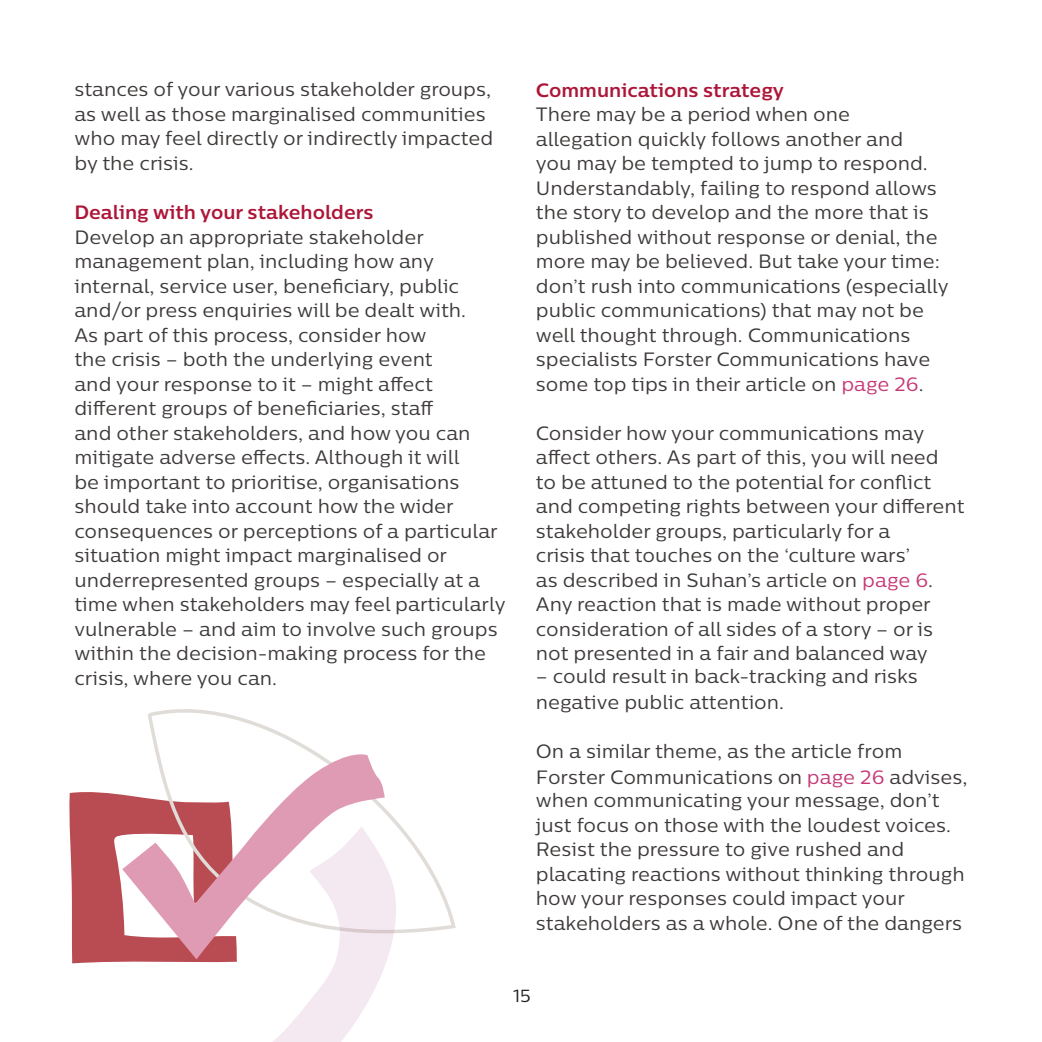
<style>
.page{position:relative;width:1042px;height:1042px;background:#fff}
.page>*{position:absolute;margin:0;border:0;box-sizing:border-box;transform-origin:0 0}
.t1{font:19.25px/24.5px "Centrale Sans";color:#3d3a39}
.t2{font:700 19.25px "Centrale Sans";color:#ad1639}
.t3{font:17.5px "Centrale Sans";color:#231f20}
.s1{color:#c53875}
.s2{font-style:inherit}
</style>
<div class="page">
<svg style="left:148px;top:709px;width:308px;height:224px"></svg>
<svg style="left:148px;top:748px;width:237px;height:40px"></svg>
<svg style="left:69px;top:788px;width:327px;height:254px"></svg>
<p class="t1" style="left:74px;top:77px;width:420px">stances of your various stakeholder groups, as well as those marginalised communities who may feel directly or indirectly impacted by the crisis.</p>
<p class="t2" style="left:74px;top:200px;width:301px">Dealing with your stakeholders</p>
<p class="t1" style="left:74px;top:224px;width:433px">Develop an appropriate stakeholder management plan, including how any internal, service user, beneficiary, public and/or press enquiries will be dealt with.<br>As part of this process, consider how<br>the crisis – both the underlying event<br>and your response to it – might affect different groups of beneficiaries, staff<br>and other stakeholders, and how you can mitigate adverse effects. Although it will<br>be important to prioritise, organisations should take into account how the wider consequences or perceptions of a particular situation might impact marginalised or underrepresented groups – especially at a time when stakeholders may feel particularly vulnerable – and aim to involve such groups within the decision-making process for the crisis, where you can.</p>
<p class="t2" style="left:536px;top:77px;width:250px">Communications strategy</p>
<p class="t1" style="left:536px;top:102px;width:414px">There may be a period when one allegation quickly follows another and<br>you may be tempted to jump to respond.<br>Understandably, failing to respond allows the story to develop and the more that is published without response or denial, the more may be believed. But take your time: don’t rush into communications (especially public communications) that may not be well thought through. Communications specialists Forster Communications have some top tips in their article on <span class="s1">page 26</span>.</p>
<p class="t1" style="left:536px;top:420px;width:430px">Consider how your communications may affect others. As part of this, you will need<br>to be attuned to the potential for conflict and competing rights between your different stakeholder groups, particularly for a<br>crisis that touches on the ‘culture wars’<br>as described in Suhan’s article on <span class="s1">page 6</span>.<br>Any reaction that is made without proper consideration of all sides of a story – or is not presented in a fair and balanced way</p>
<p class="t1" style="left:536px;top:663px;width:383px;line-height:25.9px">– could result in back-tracking and risks negative public attention.</p>
<p class="t1" style="left:536px;top:738px;width:433px;line-height:25.9px">On a similar theme, as the article from<br>Forster Communications <span class="s2">on</span> <span class="s1">page 26</span> advises,</p>
<p class="t1" style="left:536px;top:788px;width:430px">when communicating your message, don’t just focus on those with the loudest voices.<br>Resist the pressure to give rushed and placating reactions without thinking through how your responses could impact your stakeholders as a whole. One of the dangers</p>
<p class="t3" style="left:513px;top:984px;width:19px">15</p>
</div>
